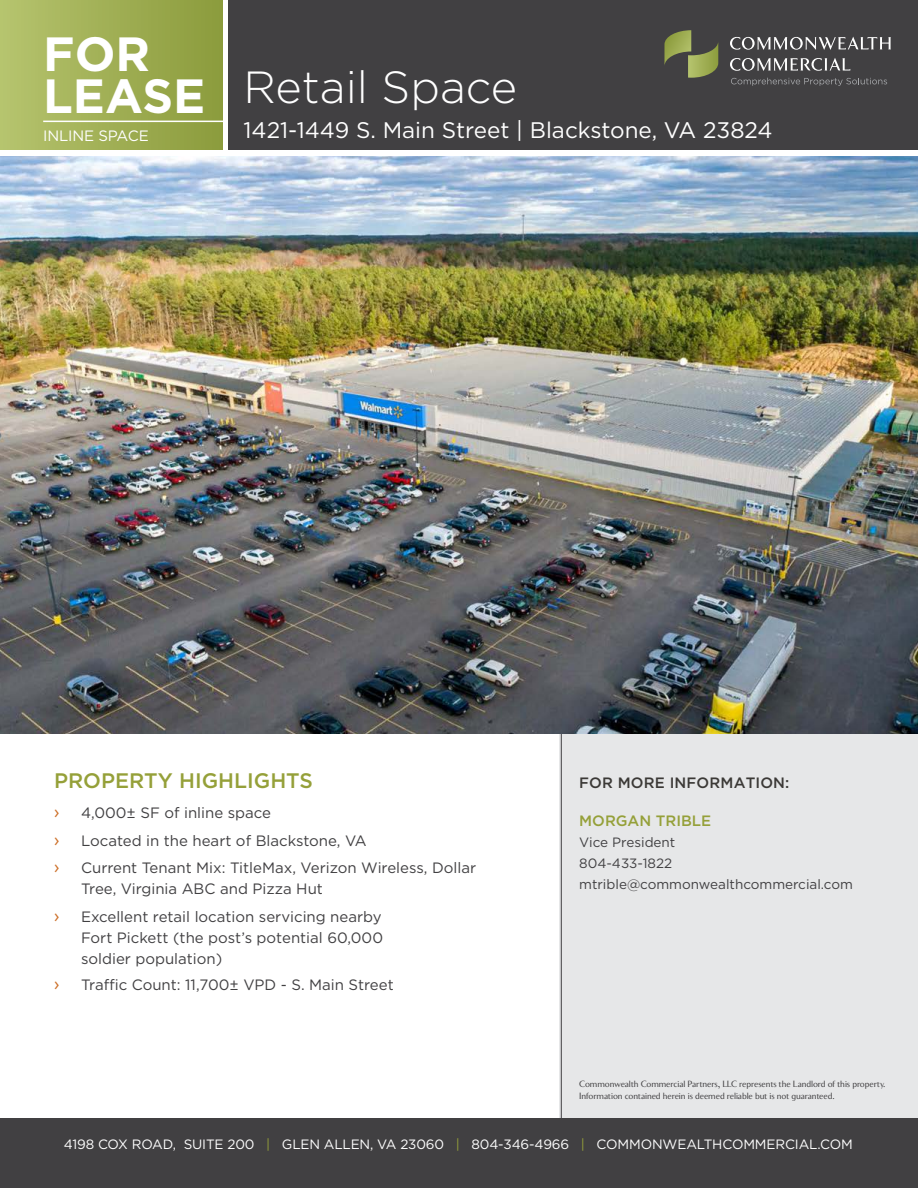
<style>
.page{position:relative;width:918px;height:1188px;background:#fff}
.page>*{position:absolute;margin:0;border:0;box-sizing:border-box;transform-origin:0 0}
.t1{font:700 48px/42px "Gotham";color:#fff}
.t2{font:300 45px "Gotham";color:#fff}
.t3{font:22.5px "Gotham";color:#fff}
.t4{font:500 21px "Gotham";color:#95a039}
.t5{font:15px/27.8px "Gotham";color:#414042}
.t6{font:500 15px "Gotham";letter-spacing:.01em;color:#3b3936}
.t7{font:500 15px "Gotham";color:#95a039}
.t8{font:15px "Gotham";letter-spacing:-.01em;color:#fff}
.t9{font:13.5px "Gotham";letter-spacing:-.01em;color:#fff}
.t10{font:13.5px/21px "Gotham";color:#414042}
.t11{font:9px/12px "Clarice";letter-spacing:-.01em;color:#414042}
.s1{font-size:18px;color:#cd7029}
.s2{color:#95a039}
</style>
<div class="page">
<div style="left:560px;top:730px;width:358px;height:423px;background:#e6e7e8"></div>
<hr style="left:561px;top:730px;width:1px;height:401px;background:#414042">
<div style="left:228px;top:0;width:690px;height:149px;background:#414042"></div>
<svg style="left:730px;top:37px;width:161px;height:13px"></svg>
<svg style="left:730px;top:58px;width:120px;height:13px"></svg>
<svg style="left:731px;top:78px;width:156px;height:8px"></svg>
<svg style="left:664px;top:30px;width:54px;height:48px"></svg>
<div style="left:0;top:0;width:222px;height:149px;background:linear-gradient(to right,#b6c46e,#8c9c3e)"></div>
<hr style="left:43px;top:121px;width:183px;height:1px;background:#fff">
<div style="left:0;top:1118px;width:917px;height:70px;background:#414042"></div>
<img style="left:0;top:156px;width:918px;height:577px">
<h1 class="t1" style="left:43px;top:33px;width:164px">FOR<br>LEASE</h1>
<p class="t8" style="left:43px;top:126px;width:107px">INLINE SPACE</p>
<h2 class="t2" style="left:244px;top:59px;width:275px">Retail Space</h2>
<h3 class="t3" style="left:244px;top:115px;width:531px">1421-1449 S. Main Street | Blackstone, VA 23824</h3>
<h3 class="t4" style="left:54px;top:766px;width:260px">PROPERTY HIGHLIGHTS</h3>
<p class="t5" style="left:54px;top:798px;width:424px"><span class="s1">›</span> 4,000± SF of inline space<br><span class="s1">›</span> Located in the heart of Blackstone, VA<br><span class="s1">›</span> Current Tenant Mix: TitleMax, Verizon Wireless, Dollar</p>
<p class="t5" style="left:54px;top:875px;width:329px;text-indent:27px">Tree, Virginia ABC and Pizza Hut<br><span class="s1">›</span> Excellent retail location servicing nearby</p>
<p class="t5" style="left:81px;top:927px;width:304px;line-height:21px">Fort Pickett (the post’s potential 60,000 soldier population)</p>
<p class="t5" style="left:54px;top:971px;width:341px"><span class="s1">›</span> Traffic Count: 11,700± VPD - S. Main Street</p>
<p class="t6" style="left:579px;top:773px;width:212px">FOR MORE INFORMATION:</p>
<p class="t7" style="left:579px;top:810px;width:133px">MORGAN TRIBLE</p>
<p class="t10" style="left:579px;top:831px;width:275px">Vice President<br>804-433-1822 mtrible@commonwealthcommercial.com</p>
<p class="t11" style="left:579px;top:1078px;width:308px">Commonwealth Commercial Partners, LLC represents the Landlord of this property.<br>Information contained herein is deemed reliable but is not guaranteed.</p>
<p class="t9" style="left:64px;top:1136px;width:790px">4198 COX ROAD, SUITE 200 <span class="s2">|</span> GLEN ALLEN, VA 23060 <span class="s2">|</span> 804-346-4966 <span class="s2">|</span> COMMONWEALTHCOMMERCIAL.COM</p>
</div>
